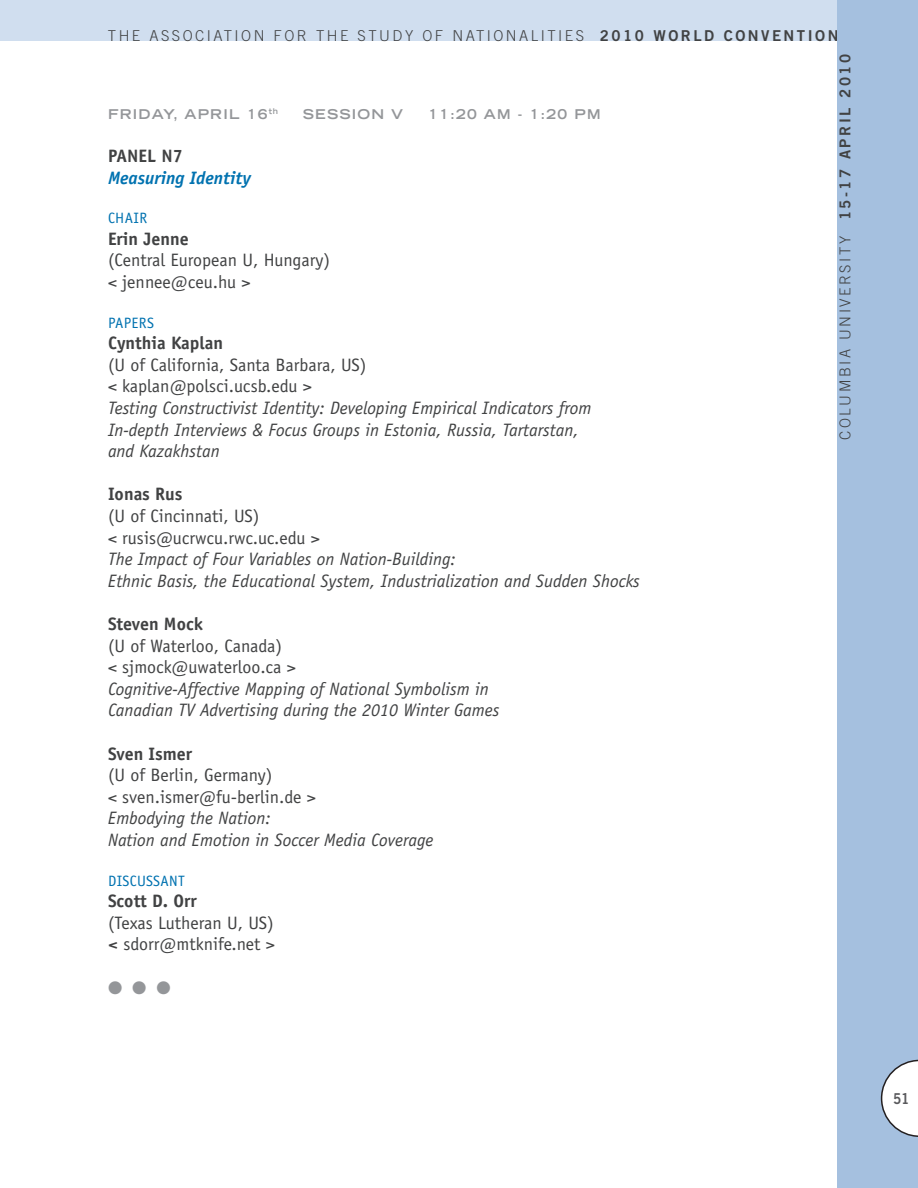
<style>
.page{position:relative;width:918px;height:1188px;background:#fff}
.page>*{position:absolute;margin:0;border:0;box-sizing:border-box;transform-origin:0 0}
.t1{font:italic 18px/21.6px "Officina Sans";color:#414243}
.t2{font:18px/21.6px "Officina Sans";color:#414243}
.t3{font:700 18px "Officina Sans";color:#414243}
.t4{font:italic 700 18px "Officina Sans";color:#0072b0}
.t5{font:18px "Zapf Dingbats";color:#949699}
.t6{font:300 15px "Trade Gothic";letter-spacing:.165em;color:#414243}
.t7{font:15px "Officina Sans";letter-spacing:.025em;color:#0072b0}
.t8{font:15px "Trade Gothic Bold Two";color:#59595c;scale:.9 1}
.t9{font:700 expanded 13.5px "Trade Gothic LH";letter-spacing:.09em;color:#949699}
.s1{font-family:"Trade Gothic Bold Two";font-weight:400}
.s2{font-weight:700}
</style>
<div class="page">
<div style="left:0;top:0;width:918px;height:40px;background:#d0deef"></div>
<div style="left:838px;top:0;width:80px;height:1188px;background:#a5c0df"></div>
<svg style="left:881px;top:1060px;width:37px;height:77px"></svg>
<p class="t6" style="left:108px;top:26px;width:732px">THE ASSOCIATION FOR THE STUDY OF NATIONALITIES <span class="s1">2010 WORLD CONVENTION</span></p>
<p class="t9" style="left:108px;top:105px;width:24px">FRIDA</p>
<p class="t9" style="left:163px;top:105px;width:46px">Y, APRIL</p>
<p class="t9" style="left:247px;top:105px;width:33px">16<sup>TH</sup></p>
<p class="t9" style="left:303px;top:105px;width:25px">SESSION</p>
<p class="t9" style="left:391px;top:105px;width:14px">V</p>
<p class="t9" style="left:428px;top:105px;width:174px">11:20 AM - 1:20 PM</p>
<p class="t3" style="left:108px;top:145px;width:76px">PANEL N7</p>
<p class="t4" style="left:108px;top:167px;width:145px">Measuring Identity</p>
<p class="t7" style="left:108px;top:209px;width:41px">CHAIR</p>
<p class="t3" style="left:108px;top:227px;width:82px">Erin Jenne</p>
<p class="t2" style="left:108px;top:250px;width:224px">(Central European U, Hungary) &lt; jennee@ceu.hu &gt;</p>
<p class="t7" style="left:108px;top:314px;width:48px">PAPERS</p>
<p class="t3" style="left:108px;top:332px;width:117px">Cynthia Kaplan</p>
<p class="t2" style="left:108px;top:354px;width:260px">(U of California, Santa Barbara, US) &lt; kaplan@polsci.ucsb.edu &gt;</p>
<p class="t1" style="left:108px;top:397px;width:485px">Testing Constructivist Identity: Developing Empirical Indicators from<br>In-depth Interviews &amp; Focus Groups in Estonia, Russia, Tartarstan, and Kazakhstan</p>
<p class="t3" style="left:108px;top:483px;width:76px">Ionas Rus</p>
<p class="t2" style="left:108px;top:505px;width:213px">(U of Cincinnati, US)<br>&lt; rusis@ucrwcu.rwc.uc.edu &gt;</p>
<p class="t1" style="left:108px;top:548px;width:533px">The Impact of Four Variables on Nation-Building:<br>Ethnic Basis, the Educational System, Industrialization and Sudden Shocks</p>
<p class="t3" style="left:108px;top:613px;width:97px">Steven Mock</p>
<p class="t2" style="left:108px;top:635px;width:189px">(U of Waterloo, Canada)<br>&lt; sjmock@uwaterloo.ca &gt;</p>
<p class="t1" style="left:108px;top:678px;width:393px">Cognitive-Affective Mapping of National Symbolism in<br>Canadian TV Advertising during the 2010 Winter Games</p>
<p class="t3" style="left:108px;top:742px;width:86px">Sven Ismer</p>
<p class="t2" style="left:108px;top:764px;width:209px">(U of Berlin, Germany)<br>&lt; sven.ismer@fu-berlin.de &gt;</p>
<p class="t1" style="left:108px;top:808px;width:327px">Embodying the Nation:<br>Nation and Emotion in Soccer Media Coverage</p>
<p class="t7" style="left:108px;top:872px;width:78px">DISCUSSANT</p>
<p class="t3" style="left:108px;top:890px;width:90px">Scott D. Orr</p>
<p class="t2" style="left:108px;top:912px;width:168px">(Texas Lutheran U, US) <span class="s2">&lt;</span> sdorr@mtknife.net &gt;</p>
<p class="t5" style="left:108px;top:979px;width:64px">● ● ●</p>
<p class="t6" style="left:836px;top:440px;width:387px;rotate:-90deg">columbia university <span class="s1">15-17 april 2010</span></p>
<p class="t8" style="left:893px;top:1089px;width:20px">51</p>
</div>
